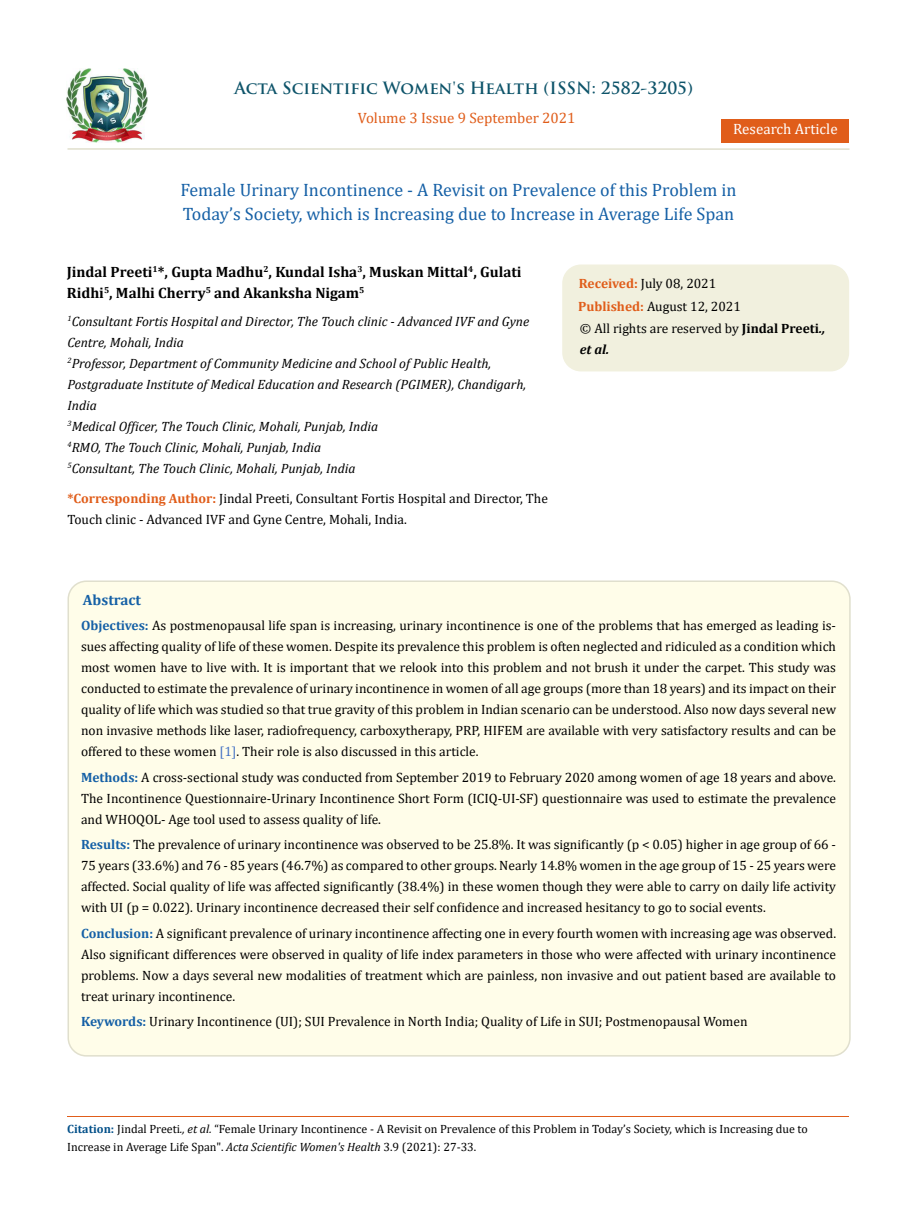
<style>
.page{position:relative;width:917px;height:1224px;background:#fff}
.page>*{position:absolute;margin:0;border:0;box-sizing:border-box;transform-origin:0 0}
.t1{font:18px/24px "Cambria";color:#1560a6}
.t2{font:700 16.5px "Trajan Pro";color:#0e546a}
.t3{font:700 15px/21px "Cambria";color:#000}
.t4{font:15px "Cambria";color:#e05d1a}
.t5{font:15px "Cambria";color:#fff}
.t6{font:700 15px "Cambria";color:#1560a6}
.t7{font:13.5px/21px "Cambria";color:#000;text-align:justify}
.t8{font:italic 13.5px/21px "Cambria";color:#000}
.t9{font:12px/18px "Cambria";color:#000}
.s1{font-weight:700;color:#e05d1a}
.s2{font-weight:700}
.s3{font-weight:700;font-style:italic}
.s4{font-weight:700;color:#1560a6}
.s5{color:#4472c4}
.s6{font-weight:700;color:#035089}
.s7{font-style:italic}
</style>
<div class="page">
<img style="left:67px;top:68px;width:80px;height:74px">
<div style="left:721px;top:119px;width:128px;height:23px;background:#e05d1a"></div>
<div style="left:563px;top:265px;width:285px;height:106px;background:#f1f0de;border-radius:18px"></div>
<div style="left:562px;top:265px;width:287px;height:106px;border:2px solid #f1f0de;border-radius:18px"></div>
<div style="left:68px;top:581px;width:781px;height:475px;background:#fffde9;border-radius:18px"></div>
<hr style="left:67px;top:1116px;width:782px;height:1px;background:#e05d1a">
<hr style="left:67px;top:148px;width:782px;height:2px;background:#e0dfcd">
<p class="t2" style="left:234px;top:77px;width:460px">Acta Scientific Women's Health (ISSN: 2582-3205)</p>
<p class="t4" style="left:358px;top:109px;width:219px">Volume 3 Issue 9 September 2021</p>
<p class="t5" style="left:733px;top:120px;width:106px">Research Article</p>
<h1 class="t1" style="left:180px;top:178px;width:557px">Female Urinary Incontinence - A Revisit on Prevalence of this Problem in<br>Today’s Society, which is Increasing due to Increase in Average Life Span</h1>
<p class="t3" style="left:67px;top:261px;width:456px">Jindal Preeti<sup>1</sup>*, Gupta Madhu<sup>2</sup>, Kundal Isha<sup>3</sup>, Muskan Mittal<sup>4</sup>, Gulati<br>Ridhi<sup>5</sup>, Malhi Cherry<sup>5</sup> and Akanksha Nigam<sup>5</sup></p>
<p class="t8" style="left:67px;top:310px;width:463px"><sup>1</sup>Consultant Fortis Hospital and Director, The Touch clinic - Advanced IVF and Gyne Centre, Mohali, India<br><sup>2</sup>Professor, Department of Community Medicine and School of Public Health, Postgraduate Institute of Medical Education and Research (PGIMER), Chandigarh, India<br><sup>3</sup>Medical Officer, The Touch Clinic, Mohali, Punjab, India<br><sup>4</sup>RMO, The Touch Clinic, Mohali, Punjab, India<br><sup>5</sup>Consultant, The Touch Clinic, Mohali, Punjab, India</p>
<p class="t7" style="left:67px;top:488px;width:482px"><span class="s1">*Corresponding Author:</span> Jindal Preeti, Consultant Fortis Hospital and Director, The<br>Touch clinic - Advanced IVF and Gyne Centre, Mohali, India.</p>
<p class="t7" style="left:578px;top:272px;width:164px;line-height:23px"><span class="s1">Received:</span> July 08, 2021<br><span class="s1">Published:</span> August 12, 2021</p>
<p class="t7" style="left:580px;top:318px;width:247px">© All rights are reserved by <span class="s2">Jindal Preeti</span><span class="s3">., et al.</span></p>
<p class="t6" style="left:83px;top:589px;width:60px">Abstract</p>
<p class="t7" style="left:81px;top:615px;width:756px"><span class="s4">Objectives:</span> As postmenopausal life span is increasing, urinary incontinence is one of the problems that has emerged as leading is&shy;sues affecting quality of life of these women. Despite its prevalence this problem is often neglected and ridiculed as a condition which most women have to live with. It is important that we relook into this problem and not brush it under the carpet. This study was conducted to estimate the prevalence of urinary incontinence in women of all age groups (more than 18 years) and its impact on their quality of life which was studied so that true gravity of this problem in Indian scenario can be understood. Also now days several new non invasive methods like laser, radiofrequency, carboxytherapy, PRP, HIFEM are available with very satisfactory results and can be offered to these women <span class="s5">[1]</span>. Their role is also discussed in this article.</p>
<p class="t7" style="left:81px;top:766px;width:756px"><span class="s4">Methods:</span> A cross-sectional study was conducted from September 2019 to February 2020 among women of age 18 years and above.<br>The Incontinence Questionnaire-Urinary Incontinence Short Form (ICIQ-UI-SF) questionnaire was used to estimate the prevalence and WHOQOL- Age tool used to assess quality of life.</p>
<p class="t7" style="left:81px;top:834px;width:756px"><span class="s4">Results:</span> The prevalence of urinary incontinence was observed to be 25.8%. It was significantly (p &lt; 0.05) higher in age group of 66 - 75 years (33.6%) and 76 - 85 years (46.7%) as compared to other groups. Nearly 14.8% women in the age group of 15 - 25 years were affected. Social quality of life was affected significantly (38.4%) in these women though they were able to carry on daily life activity with UI (p = 0.022). Urinary incontinence decreased their self confidence and increased hesitancy to go to social events.</p>
<p class="t7" style="left:81px;top:922px;width:756px"><span class="s4">Conclusion:</span> A significant prevalence of urinary incontinence affecting one in every fourth women with increasing age was observed.<br>Also significant differences were observed in quality of life index parameters in those who were affected with urinary incontinence problems. Now a days several new modalities of treatment which are painless, non invasive and out patient based are available to treat urinary incontinence.</p>
<p class="t7" style="left:81px;top:1011px;width:668px"><span class="s4">Keywords:</span> Urinary Incontinence (UI); SUI Prevalence in North India; Quality of Life in SUI; Postmenopausal Women</p>
<p class="t9" style="left:67px;top:1120px;width:742px"><span class="s6">Citation:</span> Jindal Preeti<span class="s7">., et al.</span> “Female Urinary Incontinence - A Revisit on Prevalence of this Problem in Today’s Society, which is Increasing due to<br>Increase in Average Life Span". <span class="s7">Acta Scientific Women's Health</span> 3.9 (2021): 27-33.</p>
</div>
